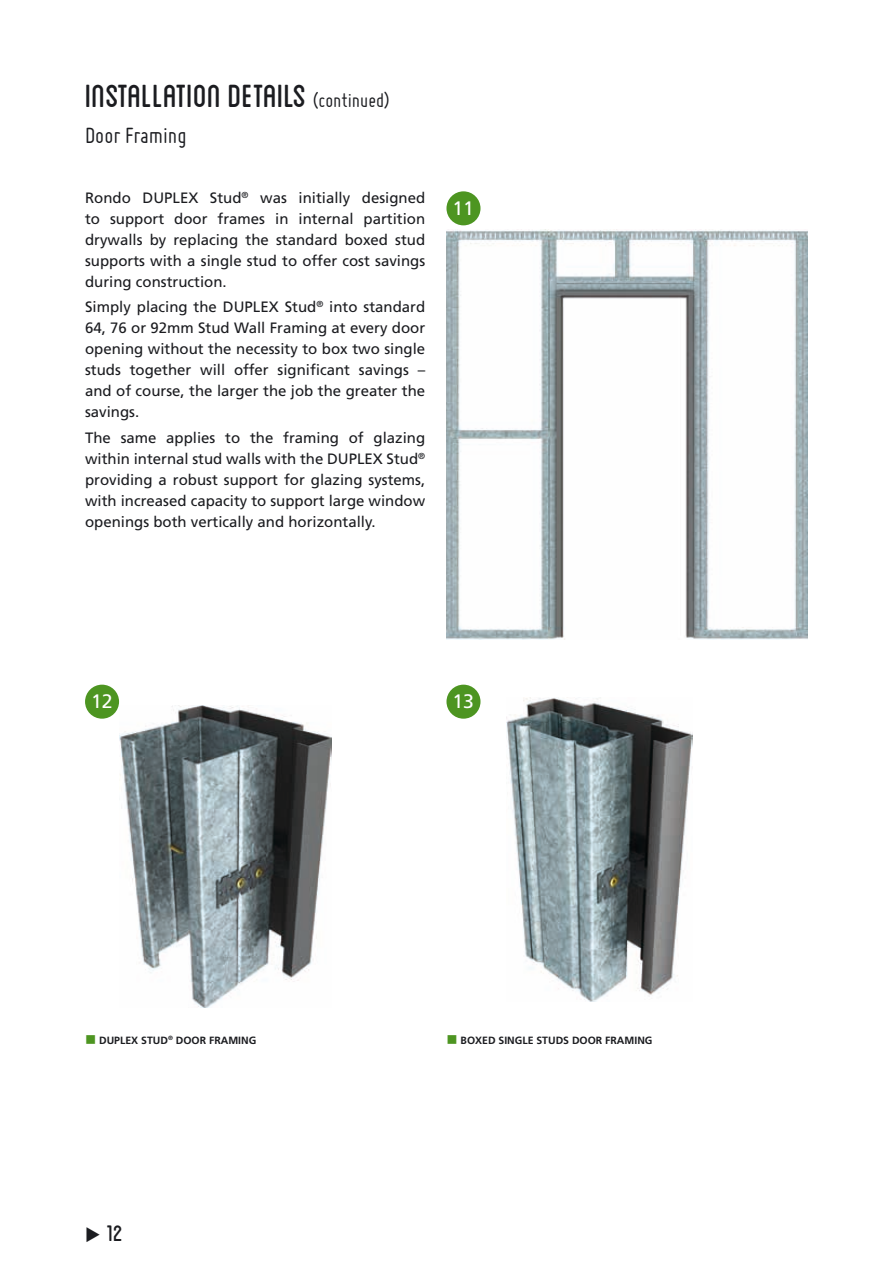
<style>
.page{position:relative;width:893px;height:1263px;background:#fff}
.page>*{position:absolute;margin:0;border:0;box-sizing:border-box;transform-origin:0 0}
.t1{font:45px "Blanch Caps";color:#1b1c20}
.t2{font:31.5px "Blanch Caps";color:#1b1c20}
.t3{font:24px "Miso";color:#1b1c20}
.t4{font:19.5px "Frutiger";color:#fff}
.t5{font:15px/21px "Frutiger";color:#1b1c20;text-align:justify}
.t6{font:700 10.5px "Frutiger";color:#1b1c20}
.s1{font-family:"Miso";font-size:21px}
.s2{color:#4d9521}
</style>
<div class="page">
<img style="left:446px;top:230px;width:362px;height:409px">
<div style="left:446px;top:191px;width:34px;height:34px;background:#4d9521;border-radius:50%"></div>
<img style="left:119px;top:706px;width:213px;height:302px">
<img style="left:506px;top:697px;width:187px;height:304px">
<div style="left:85px;top:685px;width:34px;height:34px;background:#4d9521;border-radius:50%"></div>
<div style="left:446px;top:685px;width:34px;height:34px;background:#4d9521;border-radius:50%"></div>
<h1 class="t1" style="left:85px;top:76px;width:306px">installation details <span class="s1">(continued)</span></h1>
<h3 class="t3" style="left:85px;top:122px;width:103px">Door Framing</h3>
<p class="t5" style="left:85px;top:187px;width:342px">Rondo DUPLEX Stud<sup>®</sup> was initially designed to support door frames in internal partition drywalls by replacing the standard boxed stud supports with a single stud to offer cost savings during construction.</p>
<p class="t5" style="left:85px;top:296px;width:342px">Simply placing the DUPLEX Stud<sup>®</sup> into standard 64, 76 or 92mm Stud Wall Framing at every door opening without the necessity to box two single studs together will offer significant savings – and of course, the larger the job the greater the savings.</p>
<p class="t5" style="left:85px;top:427px;width:342px">The same applies to the framing of glazing within internal stud walls with the DUPLEX Stud<sup>® </sup>providing a robust support for glazing systems, with increased capacity to support large window openings both vertically and horizontally.</p>
<h3 class="t4" style="left:452px;top:197px;width:23px">11</h3>
<h3 class="t4" style="left:91px;top:690px;width:23px">12</h3>
<h3 class="t4" style="left:452px;top:690px;width:23px">13</h3>
<p class="t6" style="left:85px;top:1034px;width:173px"><span class="s2">■</span> DUPLEX STUD<sup>®</sup> DOOR FRAMING</p>
<p class="t6" style="left:446px;top:1034px;width:208px"><span class="s2">■</span> BOXED SINGLE STUDS DOOR FRAMING</p>
<h2 class="t2" style="left:85px;top:1219px;width:40px">◆ 12</h2>
</div>
